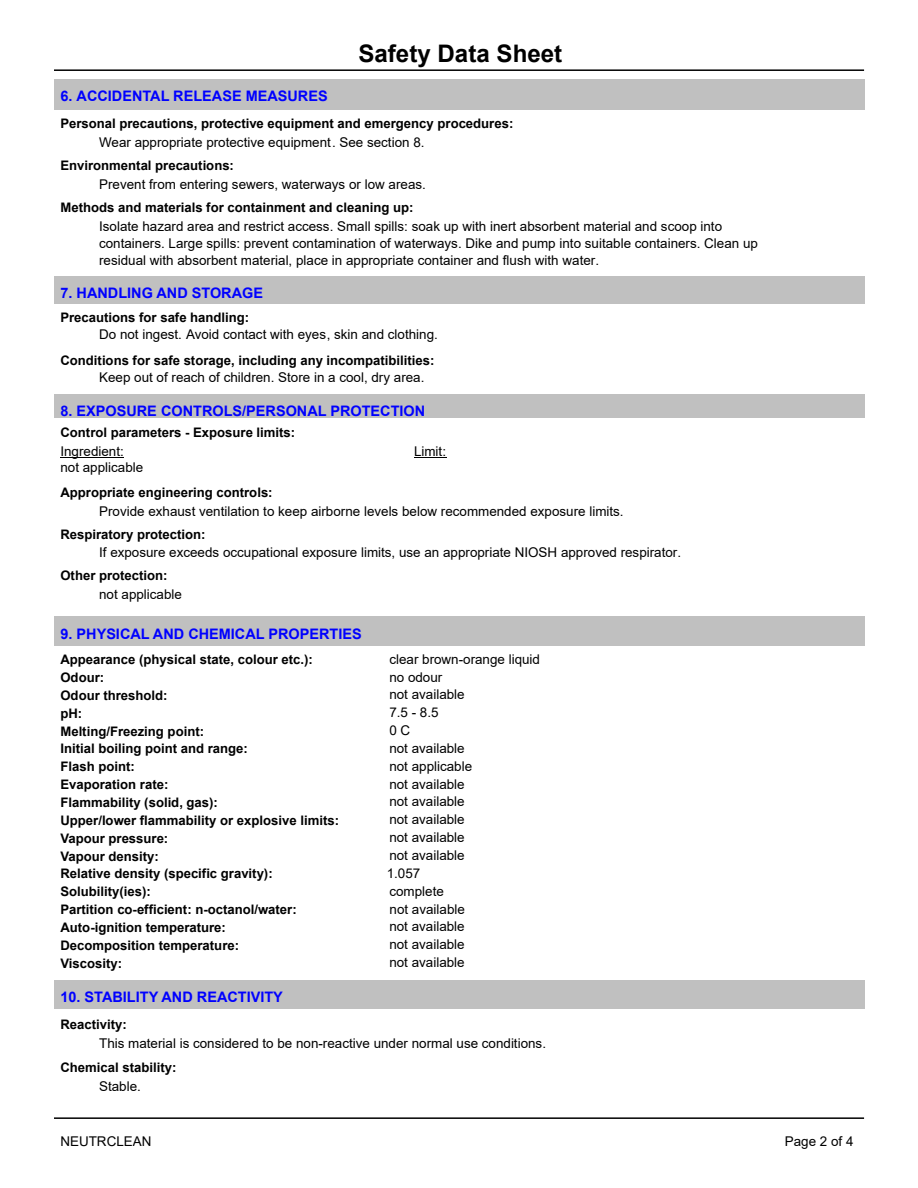
<style>
.page{position:relative;width:918px;height:1188px;background:#fff}
.page>*{position:absolute;margin:0;border:0;box-sizing:border-box;transform-origin:0 0}
.t1{font:700 24.15px "Arial";color:#000}
.t2{font:700 14.4px "Arial";color:#00f}
.t3{font:13.35px/17.1px "Arial";color:#000}
.t4{font:700 13.2px "Arial";color:#000}
</style>
<div class="page">
<div style="left:54px;top:79px;width:810px;height:31px;background:#c0c0c0"></div>
<div style="left:54px;top:276px;width:810px;height:27px;background:#c0c0c0"></div>
<div style="left:54px;top:394px;width:810px;height:24px;background:#c0c0c0"></div>
<div style="left:54px;top:617px;width:810px;height:29px;background:#c0c0c0"></div>
<div style="left:54px;top:980px;width:810px;height:29px;background:#c0c0c0"></div>
<hr style="left:54px;top:69px;width:810px;height:2px;background:#000">
<hr style="left:54px;top:1117px;width:810px;height:2px;background:#000">
<hr style="left:60px;top:457px;width:64px;height:1px;background:#000">
<hr style="left:414px;top:457px;width:32px;height:1px;background:#000">
<h1 class="t1" style="left:358px;top:37px;width:205px">Safety Data Sheet</h1>
<p class="t2" style="left:60px;top:86px;width:269px">6. ACCIDENTAL RELEASE MEASURES</p>
<p class="t4" style="left:60px;top:114px;width:454px">Personal precautions, protective equipment and emergency procedures:</p>
<p class="t3" style="left:99px;top:134px;width:327px">Wear appropriate protective equipment. See section 8.</p>
<p class="t4" style="left:60px;top:156px;width:175px">Environmental precautions:</p>
<p class="t3" style="left:99px;top:176px;width:328px">Prevent from entering sewers, waterways or low areas.</p>
<p class="t4" style="left:60px;top:198px;width:354px">Methods and materials for containment and cleaning up:</p>
<p class="t3" style="left:99px;top:218px;width:660px">Isolate hazard area and restrict access. Small spills: soak up with inert absorbent material and scoop into containers. Large spills: prevent contamination of waterways. Dike and pump into suitable containers. Clean up residual with absorbent material, place in appropriate container and flush with water.</p>
<p class="t2" style="left:60px;top:282px;width:204px">7. HANDLING AND STORAGE</p>
<p class="t4" style="left:60px;top:308px;width:190px">Precautions for safe handling:</p>
<p class="t3" style="left:99px;top:326px;width:340px">Do not ingest. Avoid contact with eyes, skin and clothing.</p>
<p class="t4" style="left:60px;top:351px;width:376px">Conditions for safe storage, including any incompatibilities:</p>
<p class="t3" style="left:99px;top:369px;width:327px">Keep out of reach of children. Store in a cool, dry area.</p>
<p class="t2" style="left:60px;top:401px;width:366px">8. EXPOSURE CONTROLS/PERSONAL PROTECTION</p>
<p class="t4" style="left:60px;top:423px;width:236px">Control parameters - Exposure limits:</p>
<p class="t3" style="left:60px;top:443px;width:65px">Ingredient:</p>
<p class="t3" style="left:414px;top:443px;width:34px">Limit:</p>
<p class="t3" style="left:60px;top:459px;width:84px">not applicable</p>
<p class="t4" style="left:60px;top:483px;width:214px">Appropriate engineering controls:</p>
<p class="t3" style="left:99px;top:503px;width:526px">Provide exhaust ventilation to keep airborne levels below recommended exposure limits.</p>
<p class="t4" style="left:60px;top:525px;width:147px">Respiratory protection:</p>
<p class="t3" style="left:99px;top:544px;width:584px">If exposure exceeds occupational exposure limits, use an appropriate NIOSH approved respirator.</p>
<p class="t4" style="left:60px;top:566px;width:109px">Other protection:</p>
<p class="t3" style="left:99px;top:586px;width:84px">not applicable</p>
<p class="t2" style="left:60px;top:623px;width:303px">9. PHYSICAL AND CHEMICAL PROPERTIES</p>
<p class="t4" style="left:60px;top:650px;width:254px">Appearance (physical state, colour etc.):</p>
<p class="t3" style="left:389px;top:650px;width:152px">clear brown-orange liquid</p>
<p class="t4" style="left:60px;top:668px;width:45px">Odour:</p>
<p class="t3" style="left:389px;top:668px;width:54px">no odour</p>
<p class="t4" style="left:60px;top:686px;width:109px">Odour threshold:</p>
<p class="t3" style="left:389px;top:686px;width:77px">not available</p>
<p class="t4" style="left:60px;top:704px;width:23px">pH:</p>
<p class="t3" style="left:389px;top:704px;width:51px">7.5 - 8.5</p>
<p class="t4" style="left:60px;top:722px;width:145px">Melting/Freezing point:</p>
<p class="t3" style="left:389px;top:722px;width:22px">0 C</p>
<p class="t4" style="left:60px;top:740px;width:189px">Initial boiling point and range:</p>
<p class="t3" style="left:389px;top:740px;width:77px">not available</p>
<p class="t4" style="left:60px;top:757px;width:76px">Flash point:</p>
<p class="t3" style="left:389px;top:758px;width:84px">not applicable</p>
<p class="t4" style="left:60px;top:775px;width:109px">Evaporation rate:</p>
<p class="t3" style="left:389px;top:775px;width:77px">not available</p>
<p class="t4" style="left:60px;top:793px;width:159px">Flammability (solid, gas):</p>
<p class="t3" style="left:389px;top:793px;width:77px">not available</p>
<p class="t4" style="left:60px;top:811px;width:280px">Upper/lower flammability or explosive limits:</p>
<p class="t3" style="left:389px;top:811px;width:77px">not available</p>
<p class="t4" style="left:60px;top:829px;width:109px">Vapour pressure:</p>
<p class="t3" style="left:389px;top:829px;width:77px">not available</p>
<p class="t4" style="left:60px;top:847px;width:100px">Vapour density:</p>
<p class="t3" style="left:389px;top:847px;width:77px">not available</p>
<p class="t4" style="left:60px;top:864px;width:214px">Relative density (specific gravity):</p>
<p class="t3" style="left:387px;top:865px;width:35px">1.057</p>
<p class="t4" style="left:60px;top:882px;width:92px">Solubility(ies):</p>
<p class="t3" style="left:389px;top:882px;width:56px">complete</p>
<p class="t4" style="left:60px;top:900px;width:238px">Partition co-efficient: n-octanol/water:</p>
<p class="t3" style="left:390px;top:900px;width:77px">not available</p>
<p class="t4" style="left:60px;top:918px;width:167px">Auto-ignition temperature:</p>
<p class="t3" style="left:389px;top:918px;width:77px">not available</p>
<p class="t4" style="left:60px;top:936px;width:180px">Decomposition temperature:</p>
<p class="t3" style="left:389px;top:936px;width:77px">not available</p>
<p class="t4" style="left:60px;top:954px;width:63px">Viscosity:</p>
<p class="t3" style="left:389px;top:954px;width:77px">not available</p>
<p class="t2" style="left:60px;top:987px;width:224px">10. STABILITY AND REACTIVITY</p>
<p class="t4" style="left:60px;top:1015px;width:68px">Reactivity:</p>
<p class="t3" style="left:99px;top:1034px;width:448px">This material is considered to be non-reactive under normal use conditions.</p>
<p class="t4" style="left:60px;top:1058px;width:117px">Chemical stability:</p>
<p class="t3" style="left:99px;top:1078px;width:43px">Stable.</p>
<p class="t3" style="left:60px;top:1133px;width:92px">NEUTRCLEAN</p>
<p class="t3" style="left:785px;top:1133px;width:70px">Page 2 of 4</p>
</div>
